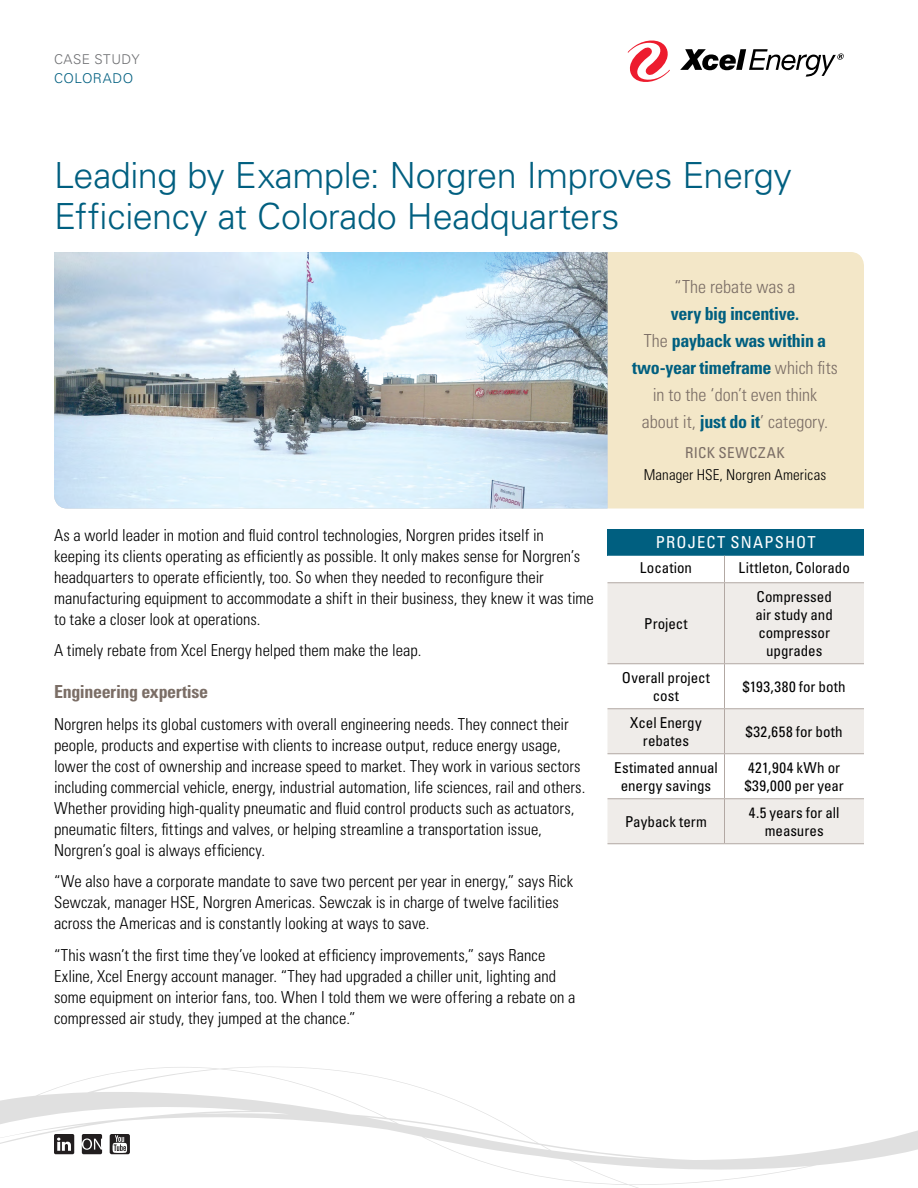
<style>
.page{position:relative;width:918px;height:1188px;background:#fff}
.page>*{position:absolute;margin:0;border:0;box-sizing:border-box;transform-origin:0 0}
.Headline_U45_24_27_0{font:300 36px/40.5px "Univers LT Std";letter-spacing:-.01em;color:#005f80}
.CS_Quote_U47_12_18_0{font:300 condensed 18px/27px "Univers LT Std";color:#7b6e66;text-align:center}
.SubheadInText_U67_12{font:700 condensed 18px "Univers LT Std";letter-spacing:-.02em;color:#7b6e66}
.Text_U47_11_14_0_7_K{font:300 condensed 16.5px/21px "Univers LT Std";color:#000}
.CS_TableHead_U57_UC{font:condensed 16.5px "Univers LT Std";letter-spacing:.07em;color:#fff}
.CS_TableText_U57_10{font:condensed 15px/18px "Univers LT Std";color:#000;text-align:center}
.CS_QuoteSpeakerTitle{font:300 condensed 15px "Univers LT Std";letter-spacing:.005em;color:#000}
.CS_TableText_U57_10-2{font:condensed 15px/18px "Univers LT Std";letter-spacing:.02em;color:#000}
.CS_QuoteSpeaker_U57{font:condensed 15px "Univers LT Std";letter-spacing:.03em;color:#7b6e66}
.t1{font:300 13.5px "Univers LT Std";letter-spacing:.04em;color:#6d6e71}
.t2{font:300 13.5px "Univers LT Std";letter-spacing:.035em;color:#005f80}
.s1{font-weight:700;color:#005f80}
</style>
<div class="page">
<svg style="left:0;top:1066px;width:918px;height:122px"></svg>
<svg style="left:628px;top:40px;width:42px;height:42px"></svg>
<svg style="left:680px;top:49px;width:164px;height:28px"></svg>
<div style="left:608px;top:252px;width:256px;height:256px;background:#f3e7c8"></div>
<img style="left:54px;top:252px;width:554px;height:256px">
<div style="left:608px;top:529px;width:256px;height:27px;background:#005f80"></div>
<svg style="left:608px;top:583px;width:256px;height:260px;fill:#efece9"></svg>
<svg style="left:724px;top:556px;width:1px;height:26px"></svg>
<hr style="left:608px;top:582px;width:116px;height:1px;background:#b2a8a3">
<hr style="left:724px;top:582px;width:140px;height:1px;background:#b2a8a3">
<hr style="left:724px;top:583px;width:1px;height:80px;background:#b2a8a3">
<hr style="left:608px;top:663px;width:116px;height:1px;background:#b2a8a3">
<hr style="left:724px;top:663px;width:140px;height:1px;background:#b2a8a3">
<hr style="left:724px;top:664px;width:1px;height:44px;background:#b2a8a3">
<hr style="left:724px;top:709px;width:1px;height:44px;background:#b2a8a3">
<hr style="left:724px;top:754px;width:1px;height:44px;background:#b2a8a3">
<hr style="left:724px;top:799px;width:1px;height:44px;background:#b2a8a3">
<hr style="left:608px;top:708px;width:116px;height:1px;background:#b2a8a3">
<hr style="left:724px;top:708px;width:140px;height:1px;background:#b2a8a3">
<hr style="left:608px;top:753px;width:116px;height:1px;background:#b2a8a3">
<hr style="left:724px;top:753px;width:140px;height:1px;background:#b2a8a3">
<hr style="left:608px;top:798px;width:116px;height:1px;background:#b2a8a3">
<hr style="left:724px;top:798px;width:140px;height:1px;background:#b2a8a3">
<hr style="left:608px;top:843px;width:116px;height:1px;background:#b2a8a3">
<hr style="left:724px;top:843px;width:140px;height:1px;background:#b2a8a3">
<svg style="left:110px;top:1134px;width:20px;height:20px"></svg>
<svg style="left:54px;top:1134px;width:20px;height:20px"></svg>
<svg style="left:82px;top:1134px;width:20px;height:20px"></svg>
<p class="t1" style="left:54px;top:51px;width:87px">CASE STUDY</p>
<p class="t2" style="left:54px;top:70px;width:81px">COLORADO</p>
<p class="Headline_U45_24_27_0" style="left:54px;top:155px;width:739px">Leading by Example: Norgren Improves Energy<br>Efficiency at Colorado Headquarters</p>
<p class="Text_U47_11_14_0_7_K" style="left:54px;top:524px;width:541px">As a world leader in motion and fluid control technologies, Norgren prides itself in keeping its clients operating as efficiently as possible. It only makes sense for Norgren’s headquarters to operate efficiently, too. So when they needed to reconfigure their manufacturing equipment to accommodate a shift in their business, they knew it was time to take a closer look at operations.</p>
<p class="Text_U47_11_14_0_7_K" style="left:54px;top:640px;width:369px">A timely rebate from Xcel Energy helped them make the leap.</p>
<p class="SubheadInText_U67_12" style="left:54px;top:681px;width:156px">Engineering expertise</p>
<p class="Text_U47_11_14_0_7_K" style="left:54px;top:713px;width:533px">Norgren helps its global customers with overall engineering needs. They connect their people, products and expertise with clients to increase output, reduce energy usage, lower the cost of ownership and increase speed to market. They work in various sectors including commercial vehicle, energy, industrial automation, life sciences, rail and others.<br>Whether providing high-quality pneumatic and fluid control products such as actuators, pneumatic filters, fittings and valves, or helping streamline a transportation issue, Norgren’s goal is always efficiency.</p>
<p class="Text_U47_11_14_0_7_K" style="left:54px;top:871px;width:521px">“We also have a corporate mandate to save two percent per year in energy,” says Rick<br>Sewczak, manager HSE, Norgren Americas. Sewczak is in charge of twelve facilities across the Americas and is constantly looking at ways to save.</p>
<p class="Text_U47_11_14_0_7_K" style="left:54px;top:944px;width:523px">“This wasn’t the first time they’ve looked at efficiency improvements,” says Rance Exline, Xcel Energy account manager. “They had upgraded a chiller unit, lighting and some equipment on interior fans, too. When I told them we were offering a rebate on a compressed air study, they jumped at the chance.”</p>
<p class="CS_Quote_U47_12_18_0" style="left:632px;top:274px;width:207px">“The rebate was a<br><span class="s1">very big incentive.<br></span>The <span class="s1">payback was within a two-year timeframe</span> which fits in to the ‘don’t even think<br>about it, <span class="s1">just do it</span>’ category.</p>
<p class="CS_QuoteSpeaker_U57" style="left:685px;top:443px;width:101px">RICK SEWCZAK</p>
<p class="CS_QuoteSpeakerTitle" style="left:644px;top:466px;width:184px">Manager HSE, Norgren Americas</p>
<p class="CS_TableHead_U57_UC" style="left:656px;top:531px;width:161px">PROJECT SNAPSHOT</p>
<p class="CS_TableText_U57_10" style="left:640px;top:559px;width:54px">Location</p>
<p class="CS_TableText_U57_10" style="left:739px;top:559px;width:113px">Littleton, Colorado</p>
<p class="CS_TableText_U57_10" style="left:644px;top:614px;width:45px">Project</p>
<p class="CS_TableText_U57_10" style="left:756px;top:587px;width:79px">Compressed air study and compressor upgrades</p>
<p class="CS_TableText_U57_10" style="left:622px;top:668px;width:90px">Overall project cost</p>
<p class="CS_TableText_U57_10" style="left:743px;top:677px;width:105px">$193,380 for both</p>
<p class="CS_TableText_U57_10" style="left:630px;top:713px;width:73px">Xcel Energy rebates</p>
<p class="CS_TableText_U57_10" style="left:746px;top:722px;width:98px">$32,658 for both</p>
<p class="CS_TableText_U57_10" style="left:614px;top:758px;width:105px">Estimated annual energy savings</p>
<p class="CS_TableText_U57_10-2" style="left:745px;top:758px;width:101px">421,904 kWh or $39,000 per year</p>
<p class="CS_TableText_U57_10" style="left:625px;top:812px;width:83px">Payback term</p>
<p class="CS_TableText_U57_10" style="left:749px;top:803px;width:92px">4.5 years for all measures</p>
</div>
